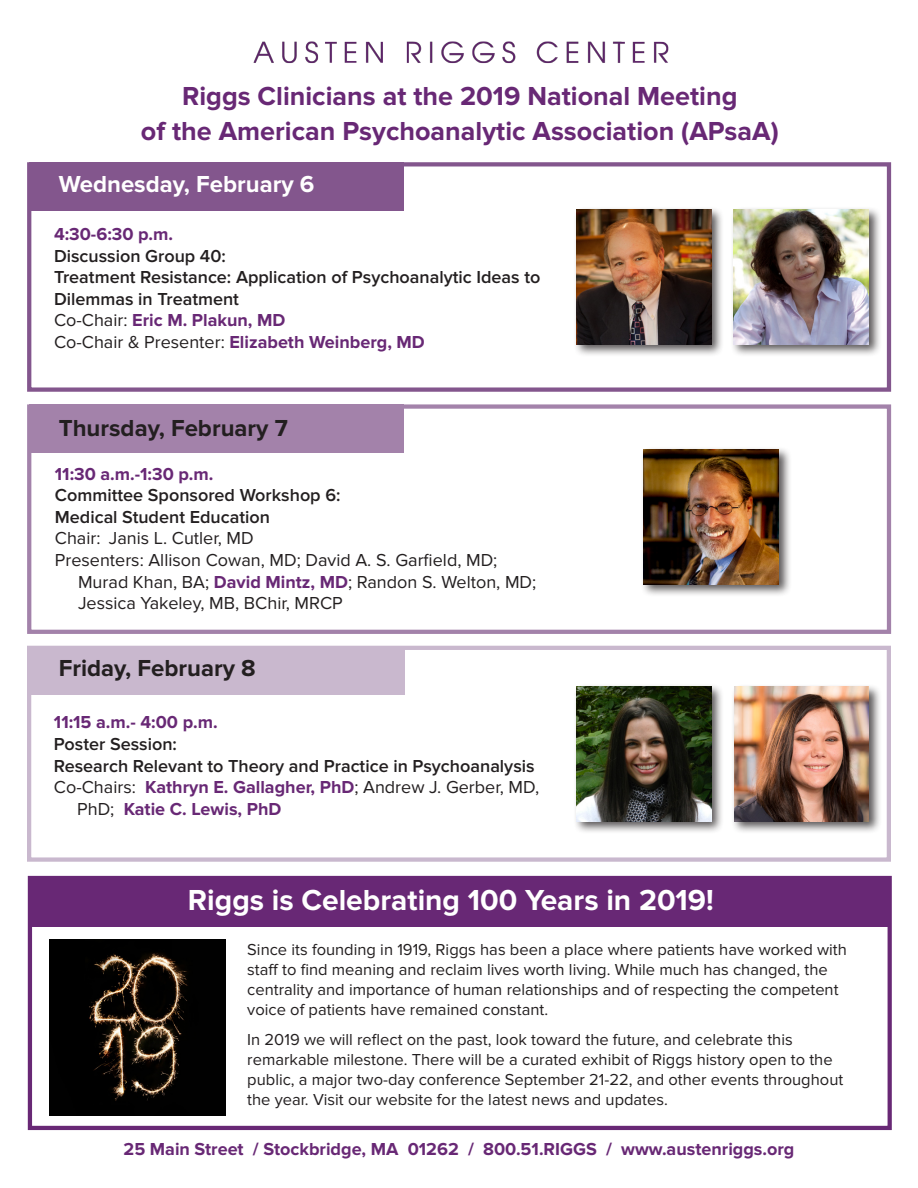
<style>
.page{position:relative;width:918px;height:1188px;background:#fff}
.page>*{position:absolute;margin:0;border:0;box-sizing:border-box;transform-origin:0 0}
.t1{font:700 30px "Proxima Nova";color:#fff}
.t2{font:700 27px "Proxima Nova";color:#682875}
.t3{font:700 24px "Proxima Nova";color:#231f20}
.t4{font:700 24px "Proxima Nova";color:#fff}
.t5{font:700 18px/21.6px "Proxima Nova";color:#682875}
.t6{font:600 18px/21.6px "Proxima Nova";color:#231f20}
.t7{font:18px/21.6px "Proxima Nova";color:#231f20}
.t8{font:16.5px/19.8px "Proxima Nova";color:#231f20}
.s1{font-weight:400;color:#231f20}
.s2{font-weight:700;color:#682875}
</style>
<div class="page">
<div style="left:27px;top:162px;width:864px;height:230px;border:4px solid #83568d"></div>
<img style="left:253px;top:41px;width:416px;height:23px">
<div style="left:27px;top:404px;width:864px;height:230px;border:4px solid #a382aa"></div>
<div style="left:27px;top:646px;width:864px;height:216px;border:4px solid #c9b8ce"></div>
<div style="left:29px;top:162px;width:375px;height:49px;background:#83568d"></div>
<div style="left:29px;top:404px;width:374px;height:49px;background:#a382aa"></div>
<div style="left:30px;top:646px;width:375px;height:48px;background:#c9b8ce"></div>
<div style="left:730px;top:206px;width:152px;height:152px;background:#231f20;opacity:.75"></div>
<img style="left:734px;top:209px;width:135px;height:135px">
<div style="left:573px;top:206px;width:152px;height:152px;background:#231f20;opacity:.75"></div>
<img style="left:576px;top:209px;width:135px;height:135px">
<div style="left:640px;top:446px;width:152px;height:152px;background:#231f20;opacity:.75"></div>
<img style="left:644px;top:449px;width:135px;height:135px">
<div style="left:573px;top:683px;width:152px;height:151px;background:#231f20;opacity:.75"></div>
<img style="left:576px;top:686px;width:135px;height:135px">
<div style="left:731px;top:683px;width:151px;height:151px;background:#231f20;opacity:.75"></div>
<img style="left:734px;top:687px;width:135px;height:134px">
<div style="left:28px;top:876px;width:864px;height:254px;border:4px solid #682875"></div>
<div style="left:30px;top:878px;width:858px;height:48px;background:#682875"></div>
<img style="left:50px;top:939px;width:175px;height:176px">
<p class="t2" style="left:182px;top:81px;width:557px">Riggs Clinicians at the 2019 National Meeting</p>
<p class="t2" style="left:141px;top:115px;width:639px">of the American Psychoanalytic Association (APsaA)</p>
<p class="t4" style="left:59px;top:170px;width:257px">Wednesday, February 6</p>
<p class="t5" style="left:54px;top:224px;width:121px">4:30-6:30 p.m.</p>
<p class="t6" style="left:54px;top:245px;width:488px">Discussion Group 40:<br>Treatment Resistance: Application of Psychoanalytic Ideas to<br>Dilemmas in Treatment</p>
<p class="t5" style="left:54px;top:310px;width:233px"><span class="s1">Co-Chair:</span> Eric M. Plakun, MD</p>
<p class="t5" style="left:54px;top:332px;width:372px"><span class="s1">Co-Chair &amp; Presenter:</span> Elizabeth Weinberg, MD</p>
<p class="t3" style="left:59px;top:414px;width:231px">Thursday, February 7</p>
<p class="t5" style="left:55px;top:463px;width:160px">11:30 a.m.-1:30 p.m.</p>
<p class="t6" style="left:55px;top:485px;width:287px">Committee Sponsored Workshop 6:<br>Medical Student Education</p>
<p class="t7" style="left:55px;top:528px;width:200px">Chair: Janis L. Cutler, MD</p>
<p class="t7" style="left:78px;top:549px;width:460px;text-indent:-23px">Presenters: Allison Cowan, MD; David A. S. Garfield, MD;<br>Murad Khan, BA; <span class="s2">David Mintz, MD</span>; Randon S. Welton, MD;<br>Jessica Yakeley, MB, BChir, MRCP</p>
<p class="t3" style="left:59px;top:654px;width:199px">Friday, February 8</p>
<p class="t5" style="left:54px;top:712px;width:165px">11:15 a.m.- 4:00 p.m.</p>
<p class="t6" style="left:54px;top:733px;width:482px">Poster Session:<br>Research Relevant to Theory and Practice in Psychoanalysis</p>
<p class="t5" style="left:77px;top:777px;width:464px;text-indent:-23px"><span class="s1">Co-Chairs:</span> Kathryn E. Gallagher, PhD<span class="s1">; Andrew J. Gerber, MD,<br>PhD;</span> Katie C. Lewis, PhD</p>
<p class="t1" style="left:188px;top:883px;width:527px">Riggs is Celebrating 100 Years in 2019!</p>
<p class="t8" style="left:247px;top:940px;width:601px">Since its founding in 1919, Riggs has been a place where patients have worked with staff to find meaning and reclaim lives worth living. While much has changed, the centrality and importance of human relationships and of respecting the competent voice of patients have remained constant.</p>
<p class="t8" style="left:247px;top:1030px;width:597px">In 2019 we will reflect on the past, look toward the future, and celebrate this remarkable milestone. There will be a curated exhibit of Riggs history open to the public, a major two-day conference September 21-22, and other events throughout the year. Visit our website for the latest news and updates.</p>
<p class="t5" style="left:124px;top:1138px;width:672px">25 Main Street / Stockbridge, MA 01262 / 800.51.RIGGS / www.austenriggs.org</p>
</div>
